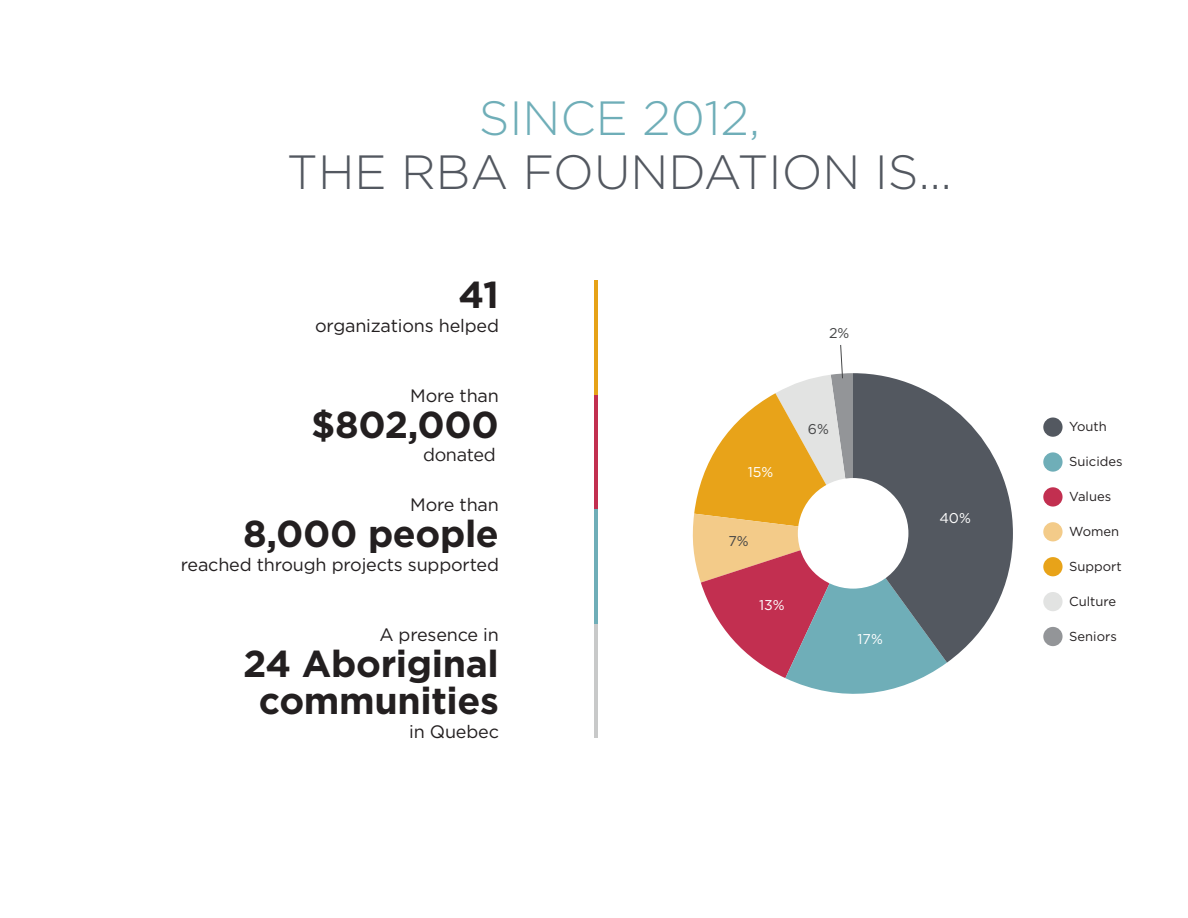
<style>
.page{position:relative;width:1188px;height:918px;background:#fff}
.page>*{position:absolute;margin:0;border:0;box-sizing:border-box;transform-origin:0 0}
.Titre_int{font:300 48px "Gotham";color:#535860}
.Titre_int-2{font:300 48px "Gotham";color:#6faeb8}
.Tx_courant{font:700 37.5px "Gotham";letter-spacing:-.01em;color:#231f20}
.Tx_courant-2{font:18px "Gotham";letter-spacing:-.01em;color:#231f20}
.t1{font:14.25px "Gotham";color:#fff}
.t2{font:14.25px "Gotham";color:#454647}
.t3{font:13.05px "Gotham";color:#231f20}
</style>
<div class="page">
<svg style="left:947px;top:404px;width:66px;height:259px;fill:#535860"></svg>
<div style="left:1043px;top:418px;width:20px;height:19px;background:#535860;border-radius:50%"></div>
<div style="left:1043px;top:452px;width:20px;height:20px;background:#6faeb8;border-radius:50%"></div>
<div style="left:1043px;top:487px;width:20px;height:20px;background:#c22f50;border-radius:50%"></div>
<div style="left:1043px;top:522px;width:20px;height:19px;background:#f3cb89;border-radius:50%"></div>
<div style="left:1043px;top:557px;width:20px;height:19px;background:#e8a319;border-radius:50%"></div>
<div style="left:1043px;top:592px;width:20px;height:19px;background:#e2e3e2;border-radius:50%"></div>
<div style="left:1043px;top:627px;width:20px;height:19px;background:#939598;border-radius:50%"></div>
<svg style="left:692px;top:345px;width:255px;height:349px"></svg>
<hr style="left:594px;top:624px;width:4px;height:114px;background:#c8c9c9">
<hr style="left:594px;top:395px;width:4px;height:114px;background:#c22f50">
<hr style="left:594px;top:280px;width:4px;height:115px;background:#e6a218">
<hr style="left:594px;top:509px;width:4px;height:115px;background:#6faeb8">
<p class="Titre_int-2" style="left:479px;top:87px;width:283px">SINCE 2012,</p>
<p class="Titre_int" style="left:287px;top:141px;width:666px">THE RBA FOUNDATION IS...</p>
<p class="Tx_courant" style="left:458px;top:269px;width:42px">41</p>
<p class="Tx_courant-2" style="left:315px;top:315px;width:185px">organizations helped</p>
<p class="Tx_courant-2" style="left:410px;top:386px;width:90px">More than</p>
<p class="Tx_courant" style="left:311px;top:400px;width:189px">$802,000</p>
<p class="Tx_courant-2" style="left:423px;top:444px;width:74px">donated</p>
<p class="Tx_courant-2" style="left:410px;top:495px;width:90px">More than</p>
<p class="Tx_courant" style="left:243px;top:509px;width:257px">8,000 people</p>
<p class="Tx_courant-2" style="left:181px;top:555px;width:320px">reached through projects supported</p>
<p class="Tx_courant-2" style="left:379px;top:625px;width:121px">A presence in</p>
<p class="Tx_courant" style="left:243px;top:638px;width:257px">24 Aboriginal</p>
<p class="Tx_courant" style="left:259px;top:676px;width:241px">communities</p>
<p class="Tx_courant-2" style="left:409px;top:722px;width:91px">in Quebec</p>
<p class="t2" style="left:829px;top:325px;width:22px">2%</p>
<p class="t1" style="left:748px;top:464px;width:27px">15%</p>
<p class="t2" style="left:728px;top:533px;width:22px">7%</p>
<p class="t1" style="left:759px;top:597px;width:27px">13%</p>
<p class="t2" style="left:808px;top:421px;width:23px">6%</p>
<p class="t1" style="left:857px;top:631px;width:27px">17%</p>
<p class="t1" style="left:939px;top:510px;width:33px">40%</p>
<p class="t3" style="left:1069px;top:420px;width:39px">Youth</p>
<p class="t3" style="left:1069px;top:454px;width:55px">Suicides</p>
<p class="t3" style="left:1069px;top:489px;width:44px">Values</p>
<p class="t3" style="left:1069px;top:524px;width:52px">Women</p>
<p class="t3" style="left:1069px;top:559px;width:54px">Support</p>
<p class="t3" style="left:1069px;top:594px;width:49px">Culture</p>
<p class="t3" style="left:1069px;top:629px;width:49px">Seniors</p>
</div>
